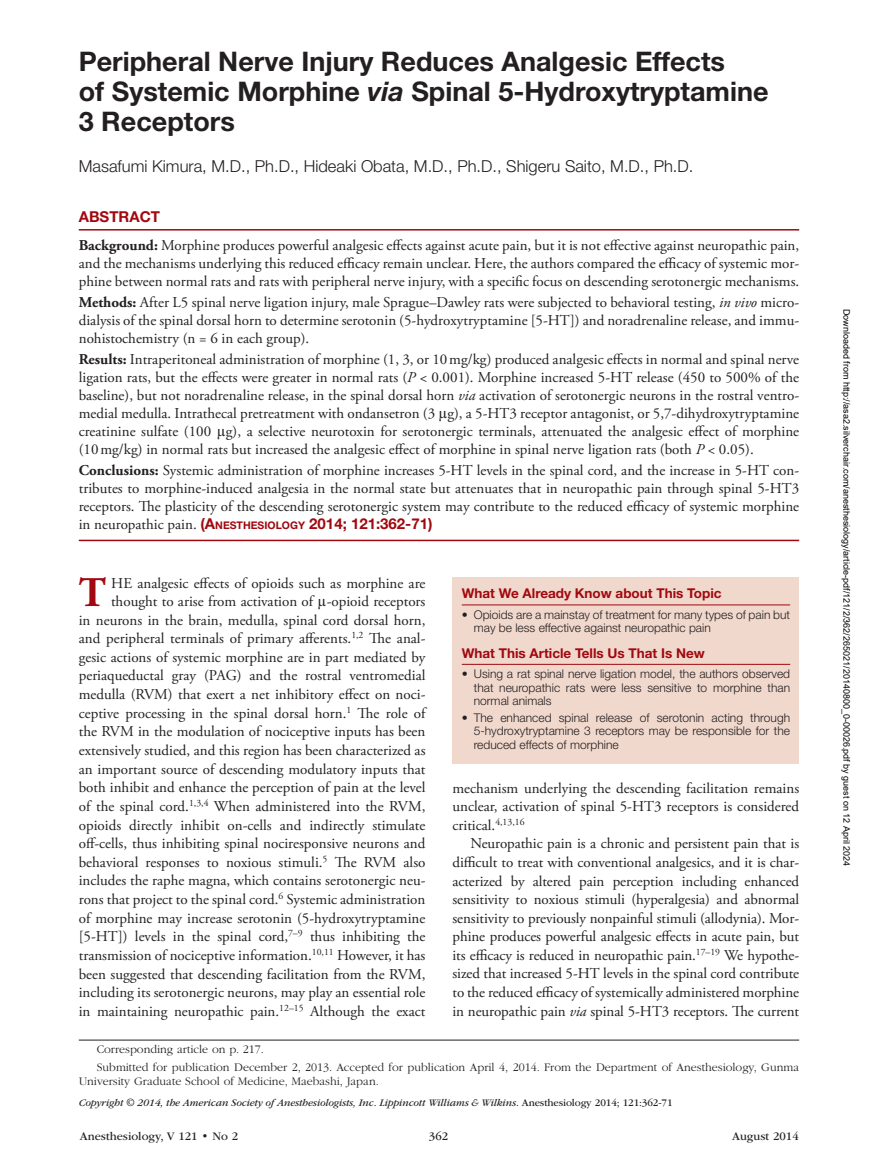
<style>
.page{position:relative;width:878px;height:1175px;background:#fff}
.page>*{position:absolute;margin:0;border:0;box-sizing:border-box;transform-origin:0 0}
.t1{font:700 42.15px "Adobe Garamond Pro";color:#a1080f}
.t2{font:700 27px/30px "Helvetica Neue LT Std";color:#231f20}
.t3{font:300 16.5px "Helvetica Neue LT Std";color:#231f20}
.t4{font:15px/18.6px "Adobe Garamond Pro";color:#231f20;text-align:justify}
.t5{font:700 15px "Helvetica Neue LT Std";color:#a1080f}
.t6{font:700 13.5px "Helvetica Neue LT Std";color:#a1080f}
.t7{font:300 12px/13.5px "Helvetica Neue LT Std";color:#231f20;text-align:justify}
.t8{font:300 12px/18px "ITC Garamond Std";color:#231f20}
.t9{font:12px "ITC Garamond Std";color:#231f20}
.t10{font:italic 10.5px "ITC Garamond Std";letter-spacing:-.01em;color:#231f20}
.t11{font:9px "Arial";color:#000}
.s1{font-style:italic}
.s2{font-weight:700}
.s3{font-family:"Gandhari Unicode"}
.s4{font-family:"Helvetica Neue LT Std";font-weight:700;color:#a1080f}
.s5{font-family:"Helvetica Neue LT Std";font-weight:700;font-size:10.5px;color:#a1080f}
.s6{font-style:normal}
</style>
<div class="page">
<div style="left:452px;top:577px;width:347px;height:186px;background:#f1d8cd"></div>
<hr style="left:462px;top:604px;width:328px;height:1px;background:#a1080f">
<hr style="left:462px;top:664px;width:328px;height:1px;background:#a1080f">
<hr style="left:79px;top:229px;width:720px;height:1px;background:#a1080f">
<hr style="left:79px;top:539px;width:720px;height:2px;background:#a1080f">
<hr style="left:79px;top:1039px;width:720px;height:1px;background:#231f20">
<h2 class="t2" style="left:79px;top:46px;width:691px">Peripheral Nerve Injury Reduces Analgesic Effects<br>of Systemic Morphine <span class="s1">via</span> Spinal 5-Hydroxytryptamine<br>3 Receptors</h2>
<p class="t3" style="left:79px;top:156px;width:616px">Masafumi Kimura, M.D., Ph.D., Hideaki Obata, M.D., Ph.D., Shigeru Saito, M.D., Ph.D.</p>
<p class="t5" style="left:79px;top:207px;width:83px">ABSTRACT</p>
<p class="t4" style="left:79px;top:237px;width:722px;line-height:18px"><span class="s2">Background:</span> Morphine produces powerful analgesic effects against acute pain, but it is not effective against neuropathic pain, and the mechanisms underlying this reduced efficacy remain unclear. Here, the authors compared the efficacy of systemic mor&shy;phine between normal rats and rats with peripheral nerve injury, with a specific focus on descending serotonergic mechanisms.</p>
<p class="t4" style="left:79px;top:294px;width:722px;line-height:18px"><span class="s2">Methods:</span> After L5 spinal nerve ligation injury, male Sprague–Dawley rats were subjected to behavioral testing, <span class="s1">in vivo</span> micro&shy;dialysis of the spinal dorsal horn to determine serotonin (5-hydroxytryptamine [5-HT]) and noradrenaline release, and immu&shy;nohistochemistry (n = 6 in each group).</p>
<p class="t4" style="left:79px;top:351px;width:721px;line-height:18px"><span class="s2">Results:</span> Intraperitoneal administration of morphine (1, 3, or 10mg/kg) produced analgesic effects in normal and spinal nerve ligation rats, but the effects were greater in normal rats (<span class="s1">P</span> &lt; 0.001). Morphine increased 5-HT release (450 to 500% of the baseline), but not noradrenaline release, in the spinal dorsal horn <span class="s1">via</span> activation of serotonergic neurons in the rostral ventro&shy;medial medulla. Intrathecal pretreatment with ondansetron (3 <span class="s3">μ</span>g), a 5-HT3 receptor antagonist, or 5,7-dihydroxytryptamine creatinine sulfate (100 <span class="s3">μ</span>g), a selective neurotoxin for serotonergic terminals, attenuated the analgesic effect of morphine (10mg/kg) in normal rats but increased the analgesic effect of morphine in spinal nerve ligation rats (both <span class="s1">P</span> &lt; 0.05).</p>
<p class="t4" style="left:79px;top:462px;width:722px;line-height:18px"><span class="s2">Conclusions:</span> Systemic administration of morphine increases 5-HT levels in the spinal cord, and the increase in 5-HT con&shy;tributes to morphine-induced analgesia in the normal state but attenuates that in neuropathic pain through spinal 5-HT3 receptors. The plasticity of the descending serotonergic system may contribute to the reduced efficacy of systemic morphine in neuropathic pain. <span class="s4">(A</span><span class="s5">NESTHESIOLOGY</span> <span class="s4">2014; 121:362-71)</span></p>
<h1 class="t1" style="left:79px;top:568px;width:29px">T</h1>
<p class="t4" style="left:79px;top:574px;width:348px;text-align:right">HE analgesic effects of opioids such as morphine are thought to arise from activation of <span class="s3">μ</span>-opioid receptors<br>in neurons in the brain, medulla, spinal cord dorsal horn, and peripheral terminals of primary afferents.<sup>1,2</sup> The anal&shy;gesic actions of systemic morphine are in part mediated by periaqueductal gray (PAG) and the rostral ventromedial medulla (RVM) that exert a net inhibitory effect on noci&shy;ceptive processing in the spinal dorsal horn.<sup>1</sup> The role of the RVM in the modulation of nociceptive inputs has been extensively studied, and this region has been characterized as an important source of descending modulatory inputs that both inhibit and enhance the perception of pain at the level of the spinal cord.<sup>1,3,4</sup> When administered into the RVM, opioids directly inhibit on-cells and indirectly stimulate off-cells, thus inhibiting spinal nociresponsive neurons and behavioral responses to noxious stimuli.<sup>5</sup> The RVM also includes the raphe magna, which contains serotonergic neu&shy;rons that project to the spinal cord.<sup>6</sup> Systemic administration of morphine may increase serotonin (5-hydroxytryptamine [5-HT]) levels in the spinal cord,<sup>7–9</sup> thus inhibiting the transmission of nociceptive information.<sup>10,11</sup> However, it has been suggested that descending facilitation from the RVM, including its serotonergic neurons, may play an essential role in maintaining neuropathic pain.<sup>12–15</sup> Although the exact</p>
<p class="t6" style="left:462px;top:585px;width:261px">What We Already Know about This Topic</p>
<p class="t7" style="left:474px;top:607px;width:318px;text-indent:-12px">• Opioids are a mainstay of treatment for many types of pain but may be less effective against neuropathic pain</p>
<p class="t6" style="left:462px;top:644px;width:244px">What This Article Tells Us That Is New</p>
<p class="t7" style="left:473px;top:667px;width:318px;text-indent:-12px">• Using a rat spinal nerve ligation model, the authors observed that neuropathic rats were less sensitive to morphine than normal animals</p>
<p class="t7" style="left:473px;top:710px;width:318px;text-indent:-12px">• The enhanced spinal release of serotonin acting through 5-hydroxytryptamine 3 receptors may be responsible for the reduced effects of morphine</p>
<p class="t4" style="left:452px;top:779px;width:348px">mechanism underlying the descending facilitation remains unclear, activation of spinal 5-HT3 receptors is considered critical.<sup>4,13,16</sup></p>
<p class="t4" style="left:452px;top:835px;width:348px;text-indent:18px">Neuropathic pain is a chronic and persistent pain that is difficult to treat with conventional analgesics, and it is char&shy;acterized by altered pain perception including enhanced sensitivity to noxious stimuli (hyperalgesia) and abnormal sensitivity to previously nonpainful stimuli (allodynia). Mor&shy;phine produces powerful analgesic effects in acute pain, but its efficacy is reduced in neuropathic pain.<sup>17–19</sup> We hypothe&shy;sized that increased 5-HT levels in the spinal cord contribute to the reduced efficacy of systemically administered morphine in neuropathic pain <span class="s1">via</span> spinal 5-HT3 receptors. The current</p>
<p class="t8" style="left:97px;top:1040px;width:704px">Corresponding article on p. 217.<br>Submitted for publication December 2, 2013. Accepted for publication April 4, 2014. From the Department of Anesthesiology, Gunma</p>
<p class="t8" style="left:79px;top:1072px;width:301px">University Graduate School of Medicine, Maebashi, Japan.</p>
<p class="t10" style="left:79px;top:1096px;width:595px">Copyright © 2014, the American Society of Anesthesiologists, Inc. Lippincott Williams &amp; Wilkins. <span class="s6">Anesthesiology 2014; 121:362-71</span></p>
<p class="t9" style="left:80px;top:1130px;width:160px">Anesthesiology, V 121 • No 2</p>
<p class="t9" style="left:429px;top:1130px;width:21px">362</p>
<p class="t9" style="left:732px;top:1130px;width:68px">August 2014</p>
<p class="t11" style="left:850px;top:309px;width:559px;rotate:90deg">Downloaded from http://asa2.silverchair.com/anesthesiology/article-pdf/121/2/362/265021/20140800_0-00026.pdf by guest on 12 April 2024</p>
</div>
